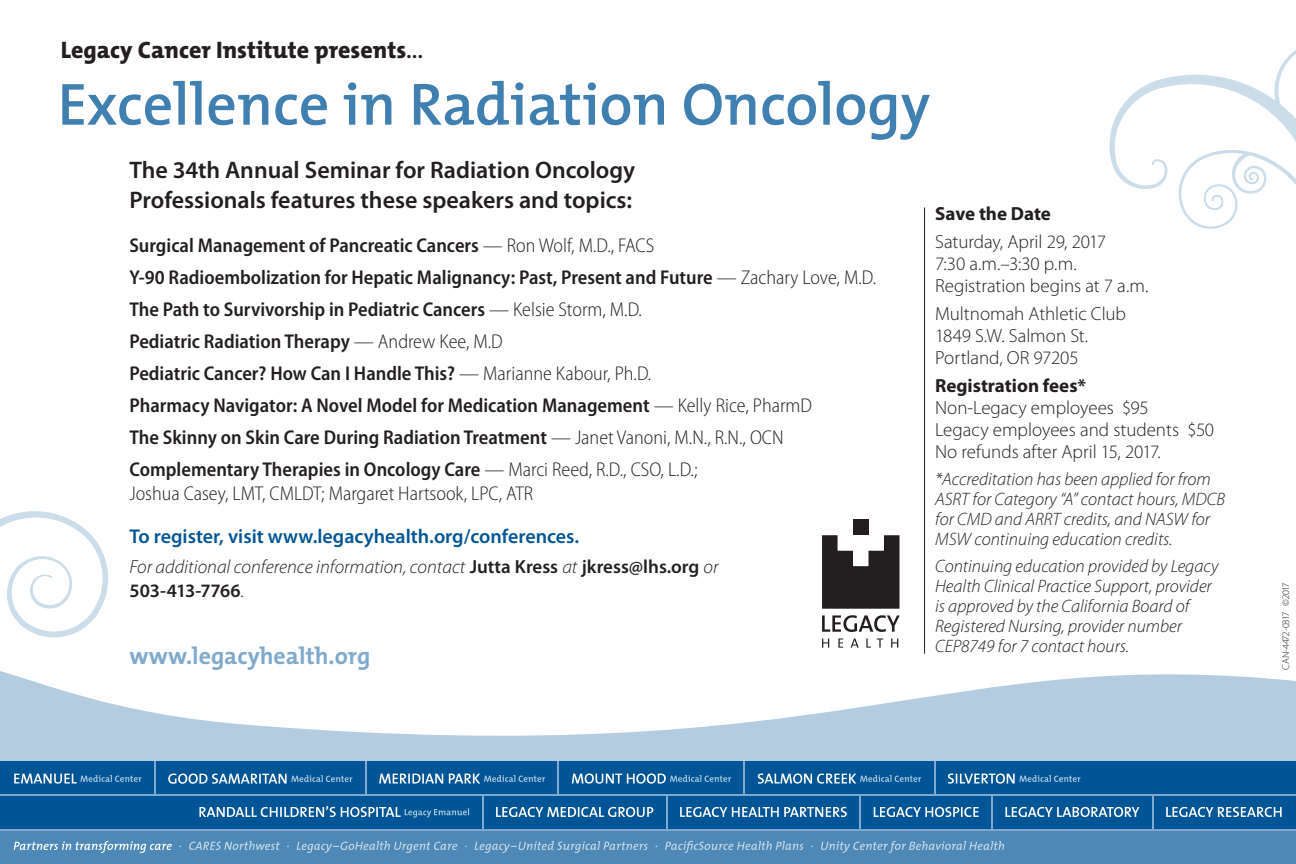
<style>
.page{position:relative;width:1296px;height:864px;background:#fff}
.page>*{position:absolute;margin:0;border:0;box-sizing:border-box;transform-origin:0 0}
.t1{font:600 60px "The Mix";color:#4080b1}
.t2{font:600 24px/30px "Myriad Pro";color:#231f20}
.t3{font:800 24px "The Mix";color:#231f20}
.t4{font:700 24px "The Mix";color:#80aacb}
.t5{font:600 semi-condensed 20px/32px "Myriad Pro";color:#231f20}
.t6{font:600 20px "Myriad Pro";color:#005596}
.t7{font:300 semi-condensed 20px "Myriad Pro";color:#231f20}
.t8{font:300 19px/22px "Myriad Pro";color:#231f20}
.t9{font:italic 300 19px/24px "Myriad Pro";color:#231f20}
.t10{font:700 19px "Myriad Pro";color:#231f20}
.t11{font:italic 300 18px/20px "Myriad Pro";color:#231f20}
.t12{font:300 10px "Myriad Pro";color:#231f20}
.s1{font-weight:600}
.s2{font-weight:300}
.s3{font-weight:600;font-style:normal}
.s4{font-style:normal}
</style>
<div class="page">
<svg style="left:0;top:642px;width:1296px;height:119px"></svg>
<svg style="left:1109px;top:50px;width:187px;height:179px"></svg>
<hr style="left:924px;top:208px;width:1px;height:446px;background:#231f20">
<svg style="left:822px;top:535px;width:77px;height:74px"></svg>
<div style="left:853px;top:520px;width:16px;height:15px;background:#231f20"></div>
<svg style="left:822px;top:638px;width:7px;height:10px"></svg>
<svg style="left:838px;top:638px;width:5px;height:10px"></svg>
<svg style="left:851px;top:638px;width:8px;height:10px"></svg>
<svg style="left:866px;top:638px;width:5px;height:10px"></svg>
<svg style="left:877px;top:638px;width:6px;height:10px"></svg>
<svg style="left:891px;top:638px;width:7px;height:10px"></svg>
<svg style="left:822px;top:615px;width:78px;height:17px"></svg>
<svg style="left:0;top:511px;width:116px;height:133px"></svg>
<div style="left:0;top:761px;width:1296px;height:69px;background:#005596"></div>
<svg style="left:14px;top:774px;width:128px;height:10px"></svg>
<svg style="left:168px;top:774px;width:184px;height:10px"></svg>
<svg style="left:379px;top:774px;width:166px;height:10px"></svg>
<svg style="left:572px;top:773px;width:159px;height:11px"></svg>
<svg style="left:758px;top:773px;width:163px;height:11px"></svg>
<svg style="left:948px;top:773px;width:133px;height:11px"></svg>
<svg style="left:1005px;top:807px;width:134px;height:10px"></svg>
<svg style="left:496px;top:807px;width:157px;height:10px"></svg>
<svg style="left:1166px;top:807px;width:116px;height:10px"></svg>
<svg style="left:874px;top:807px;width:105px;height:10px"></svg>
<svg style="left:199px;top:806px;width:270px;height:12px"></svg>
<svg style="left:680px;top:807px;width:167px;height:10px"></svg>
<hr style="left:0;top:795px;width:1296px;height:1px;background:#80aacb">
<hr style="left:154px;top:761px;width:1px;height:34px;background:#80aacb">
<hr style="left:365px;top:761px;width:1px;height:34px;background:#80aacb">
<hr style="left:558px;top:761px;width:1px;height:34px;background:#80aacb">
<hr style="left:744px;top:761px;width:1px;height:34px;background:#80aacb">
<hr style="left:934px;top:761px;width:1px;height:34px;background:#80aacb">
<hr style="left:482px;top:795px;width:1px;height:35px;background:#80aacb">
<hr style="left:666px;top:795px;width:1px;height:35px;background:#80aacb">
<hr style="left:860px;top:795px;width:1px;height:35px;background:#80aacb">
<hr style="left:992px;top:795px;width:1px;height:35px;background:#80aacb">
<hr style="left:1152px;top:795px;width:1px;height:35px;background:#80aacb">
<div style="left:0;top:830px;width:1296px;height:34px;background:#4d88b6"></div>
<hr style="left:0;top:829px;width:1296px;height:1px;background:#80aacb">
<svg style="left:179px;top:841px;width:825px;height:12px"></svg>
<svg style="left:14px;top:841px;width:158px;height:12px"></svg>
<p class="t3" style="left:61px;top:35px;width:364px">Legacy Cancer Institute presents<span class="s1">...</span></p>
<h1 class="t1" style="left:58px;top:66px;width:874px">Excellence in Radiation Oncology</h1>
<p class="t2" style="left:129px;top:156px;width:507px">The 34th Annual Seminar for Radiation Oncology<br>Professionals features these speakers and topics:</p>
<p class="t10" style="left:935px;top:203px;width:117px">Save the Date</p>
<p class="t8" style="left:935px;top:231px;width:215px">Saturday, April 29, 2017<br>7:30 a.m.–3:30 p.m.<br>Registration begins at 7 a.m.</p>
<p class="t8" style="left:935px;top:303px;width:192px">Multnomah Athletic Club<br>1849 S.W. Salmon St.<br>Portland, OR 97205</p>
<p class="t10" style="left:935px;top:375px;width:153px">Registration fees*</p>
<p class="t8" style="left:935px;top:397px;width:281px">Non-Legacy employees $95<br>Legacy employees and students $50<br>No refunds after April 15, 2017.</p>
<p class="t11" style="left:935px;top:469px;width:291px">*Accreditation has been applied for from ASRT for Category “A” contact hours, MDCB for CMD and ARRT credits, and NASW for MSW continuing education credits.</p>
<p class="t11" style="left:935px;top:557px;width:285px">Continuing education provided by Legacy Health Clinical Practice Support, provider is approved by the California Board of Registered Nursing, provider number CEP8749 for 7 contact hours.</p>
<p class="t5" style="left:129px;top:230px;width:748px">Surgical Management of Pancreatic Cancers <span class="s2">— Ron Wolf, M.D., FACS<br></span>Y-90 Radioembolization for Hepatic Malignancy: Past, Present and Future <span class="s2">— Zachary Love, M.D.<br></span>The Path to Survivorship in Pediatric Cancers <span class="s2">— Kelsie Storm, M.D.<br></span>Pediatric Radiation Therapy <span class="s2">— Andrew Kee, M.D<br></span>Pediatric Cancer? How Can I Handle This? <span class="s2">— Marianne Kabour, Ph.D.<br></span>Pharmacy Navigator: A Novel Model for Medication Management <span class="s2">— Kelly Rice, PharmD<br></span>The Skinny on Skin Care During Radiation Treatment <span class="s2">— Janet Vanoni, M.N., R.N., OCN </span>Complementary Therapies in Oncology Care <span class="s2">— Marci Reed, R.D., CSO, L.D.;</span></p>
<p class="t7" style="left:129px;top:482px;width:405px">Joshua Casey, LMT, CMLDT; Margaret Hartsook, LPC, ATR</p>
<p class="t6" style="left:130px;top:525px;width:451px">To register, visit www.legacyhealth.org/conferences.</p>
<p class="t9" style="left:130px;top:555px;width:590px">For additional conference information, contact <span class="s3">Jutta Kress</span> at <span class="s3">jkress@lhs.org</span> or<br><span class="s3">503-413-7766</span><span class="s4">.</span></p>
<p class="t4" style="left:130px;top:640px;width:242px">www.legacyhealth.org</p>
<p class="t12" style="left:1280px;top:670px;width:88px;rotate:-90deg">CAN-4472-0317 ©2017</p>
</div>
